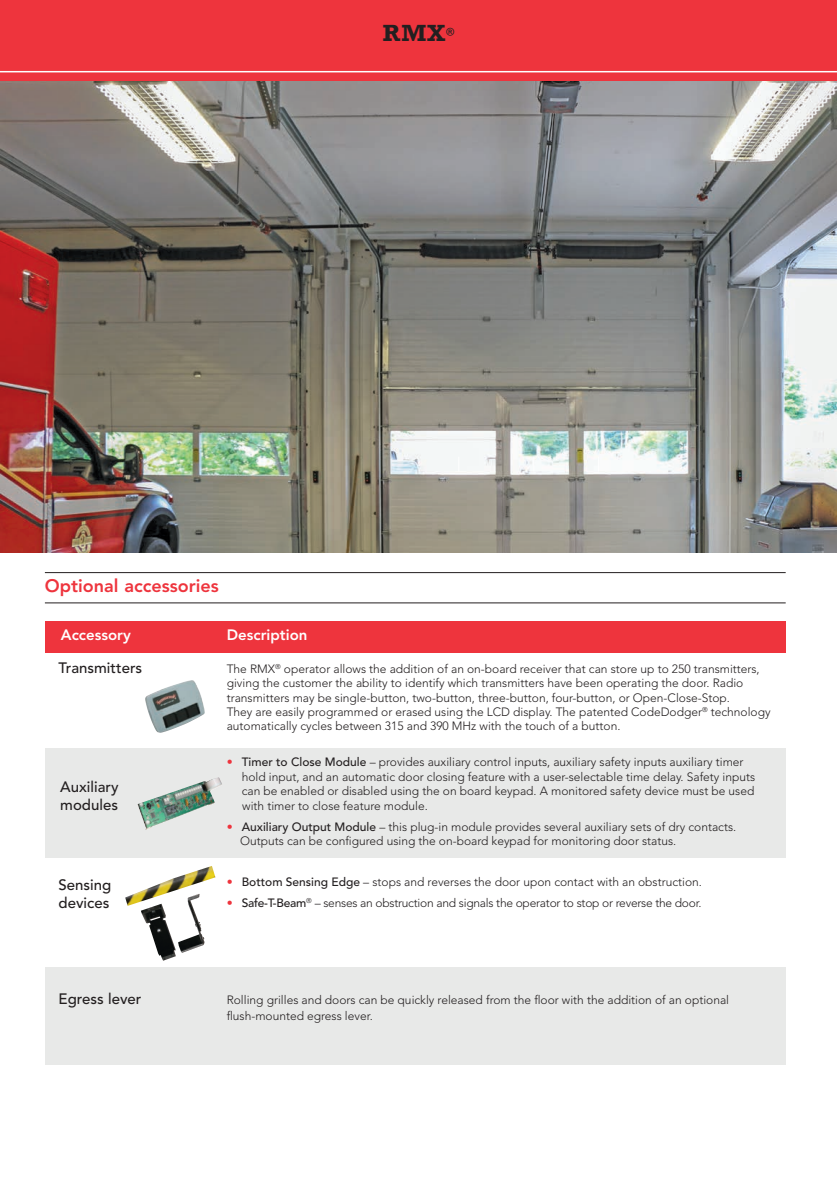
<style>
.page{position:relative;width:837px;height:1188px;background:#fff}
.page>*{position:absolute;margin:0;border:0;box-sizing:border-box;transform-origin:0 0}
.t1{font:700 24px "Rockwell";color:#231f20}
.t2{font:800 18px "Avenir LT Std";color:#ee343d}
.t3{font:500 15px/18px "Avenir LT Std";color:#231f20}
.t4{font:800 15px "Avenir LT Std";color:#fff}
.t5{font:300 12px/14.4px "Avenir LT Std";color:#231f20}
.t6{font:300 12px "Avenir LT Std";letter-spacing:-.02em;color:#231f20}
.t7{font:700 10.5px "Rockwell";color:#231f20}
.s1{font-weight:500;color:#ee343d}
.s2{font-weight:500}
</style>
<div class="page">
<img style="left:0;top:81px;width:837px;height:472px">
<div style="left:0;top:0;width:837px;height:81px;background:#ee343d"></div>
<hr style="left:0;top:71px;width:837px;height:1px;background:#fff">
<div style="left:45px;top:967px;width:741px;height:98px;background:#e8e9e8"></div>
<div style="left:45px;top:748px;width:741px;height:110px;background:#e8e9e8"></div>
<img style="left:141px;top:906px;width:64px;height:55px">
<hr style="left:45px;top:572px;width:741px;height:1px;background:#231f20">
<hr style="left:45px;top:603px;width:741px;height:1px;background:#231f20">
<img style="left:145px;top:680px;width:60px;height:53px">
<img style="left:137px;top:777px;width:85px;height:53px">
<div style="left:45px;top:621px;width:741px;height:32px;background:#ee343d"></div>
<img style="left:125px;top:866px;width:90px;height:40px">
<svg style="left:459px;top:457px;width:1px;height:15px"></svg>
<svg style="left:534px;top:457px;width:1px;height:15px"></svg>
<svg style="left:598px;top:457px;width:1px;height:15px"></svg>
<h1 class="t1" style="left:383px;top:18px;width:64px">RMX</h1>
<p class="t7" style="left:447px;top:25px;width:9px">®</p>
<h2 class="t2" style="left:45px;top:575px;width:175px">Optional accessories</h2>
<p class="t4" style="left:61px;top:626px;width:71px">Accessory</p>
<p class="t4" style="left:227px;top:626px;width:82px">Description</p>
<p class="t3" style="left:59px;top:659px;width:85px">Transmitters</p>
<p class="t5" style="left:227px;top:662px;width:545px">The RMX<sup>®</sup> operator allows the addition of an on-board receiver that can store up to 250 transmitters, giving the customer the ability to identify which transmitters have been operating the door. Radio transmitters may be single-button, two-button, three-button, four-button, or Open-Close-Stop.<br>They are easily programmed or erased using the LCD display. The patented CodeDodger<sup>®</sup> technology automatically cycles between 315 and 390 MHz with the touch of a button.</p>
<p class="t5" style="left:242px;top:755px;width:515px;text-indent:-15px"><span class="s1">•</span> <span class="s2">Timer to Close Module</span> – provides auxiliary control inputs, auxiliary safety inputs auxiliary timer hold input, and an automatic door closing feature with a user-selectable time delay. Safety inputs can be enabled or disabled using the on board keypad. A monitored safety device must be used with timer to close feature module.</p>
<p class="t5" style="left:240px;top:820px;width:498px;text-indent:-13px"><span class="s1">•</span> <span class="s2">Auxiliary Output Module</span> – this plug-in module provides several auxiliary sets of dry contacts.<br>Outputs can be configured using the on-board keypad for monitoring door status.</p>
<p class="t5" style="left:227px;top:874px;width:477px"><span class="s1">•</span> <span class="s2">Bottom Sensing Edge</span> – stops and reverses the door upon contact with an obstruction.</p>
<p class="t6" style="left:227px;top:896px;width:476px"><span class="s1">•</span> <span class="s2">Safe-T-Beam</span><sup>®</sup> – senses an obstruction and signals the operator to stop or reverse the door.</p>
<p class="t3" style="left:60px;top:778px;width:60px">Auxiliary modules</p>
<p class="t3" style="left:59px;top:876px;width:54px">Sensing devices</p>
<p class="t3" style="left:59px;top:990px;width:84px">Egress lever</p>
<p class="t5" style="left:227px;top:991px;width:504px;line-height:16.5px">Rolling grilles and doors can be quickly released from the floor with the addition of an optional flush-mounted egress lever.</p>
</div>
